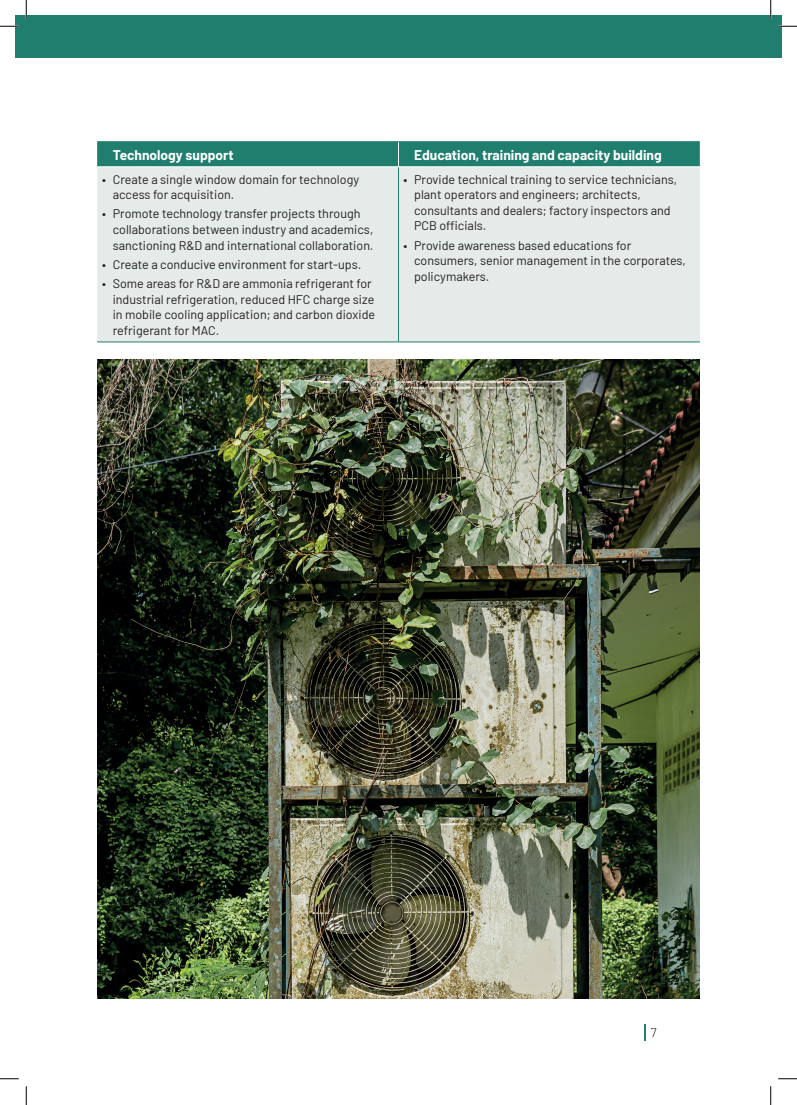
<style>
.page{position:relative;width:797px;height:1105px;background:#fff}
.page>*{position:absolute;margin:0;border:0;box-sizing:border-box;transform-origin:0 0}
.t1{font:700 13.75px "Barlow";color:#fff}
.t2{font:12.5px/15.6px "Barlow";color:#231f20}
.t3{font:300 12.5px "Barlow";color:#231f20}
</style>
<div class="page">
<div style="left:16px;top:16px;width:10px;height:42px;background:#207e6e"></div>
<div style="left:26px;top:16px;width:755px;height:42px;background:#207e6e"></div>
<svg style="left:644px;top:1024px;width:1px;height:16px"></svg>
<div style="left:97px;top:168px;width:602px;height:173px;background:#e5ebe9"></div>
<hr style="left:398px;top:167px;width:1px;height:174px;background:#207e6e">
<hr style="left:97px;top:341px;width:301px;height:1px;background:#207e6e">
<hr style="left:398px;top:341px;width:301px;height:1px;background:#207e6e">
<div style="left:97px;top:142px;width:602px;height:25px;background:#207e6e"></div>
<hr style="left:398px;top:167px;width:301px;height:1px;background:#fff">
<hr style="left:97px;top:141px;width:301px;height:1px;background:#207e6e">
<hr style="left:398px;top:141px;width:301px;height:1px;background:#207e6e">
<img style="left:97px;top:359px;width:602px;height:639px">
<svg style="left:0;top:25px;width:19px;height:2px"></svg>
<svg style="left:778px;top:25px;width:19px;height:2px"></svg>
<svg style="left:0;top:1078px;width:19px;height:1px"></svg>
<svg style="left:778px;top:1078px;width:19px;height:1px"></svg>
<svg style="left:25px;top:0;width:2px;height:19px"></svg>
<svg style="left:25px;top:1086px;width:2px;height:19px"></svg>
<svg style="left:770px;top:0;width:1px;height:19px"></svg>
<svg style="left:770px;top:1086px;width:1px;height:19px"></svg>
<p class="t1" style="left:113px;top:145px;width:122px">Technology support</p>
<p class="t1" style="left:414px;top:145px;width:249px">Education, training and capacity building</p>
<p class="t2" style="left:113px;top:170px;width:248px;text-indent:-11px">• Create a single window domain for technology access for acquisition.</p>
<p class="t2" style="left:113px;top:205px;width:262px;text-indent:-11px">• Promote technology transfer projects through collaborations between industry and academics, sanctioning R&amp;D and international collaboration.</p>
<p class="t2" style="left:102px;top:255px;width:260px">• Create a conducive environment for start-ups.</p>
<p class="t2" style="left:113px;top:275px;width:264px;text-indent:-11px">• Some areas for R&amp;D are ammonia refrigerant for industrial refrigeration, reduced HFC charge size in mobile cooling application; and carbon dioxide refrigerant for MAC.</p>
<p class="t2" style="left:414px;top:170px;width:264px;text-indent:-11px">• Provide technical training to service technicians, plant operators and engineers; architects, consultants and dealers; factory inspectors and PCB officials.</p>
<p class="t2" style="left:414px;top:236px;width:273px;text-indent:-11px">• Provide awareness based educations for consumers, senior management in the corporates, policymakers.</p>
<p class="t3" style="left:650px;top:1023px;width:7px">7</p>
</div>
